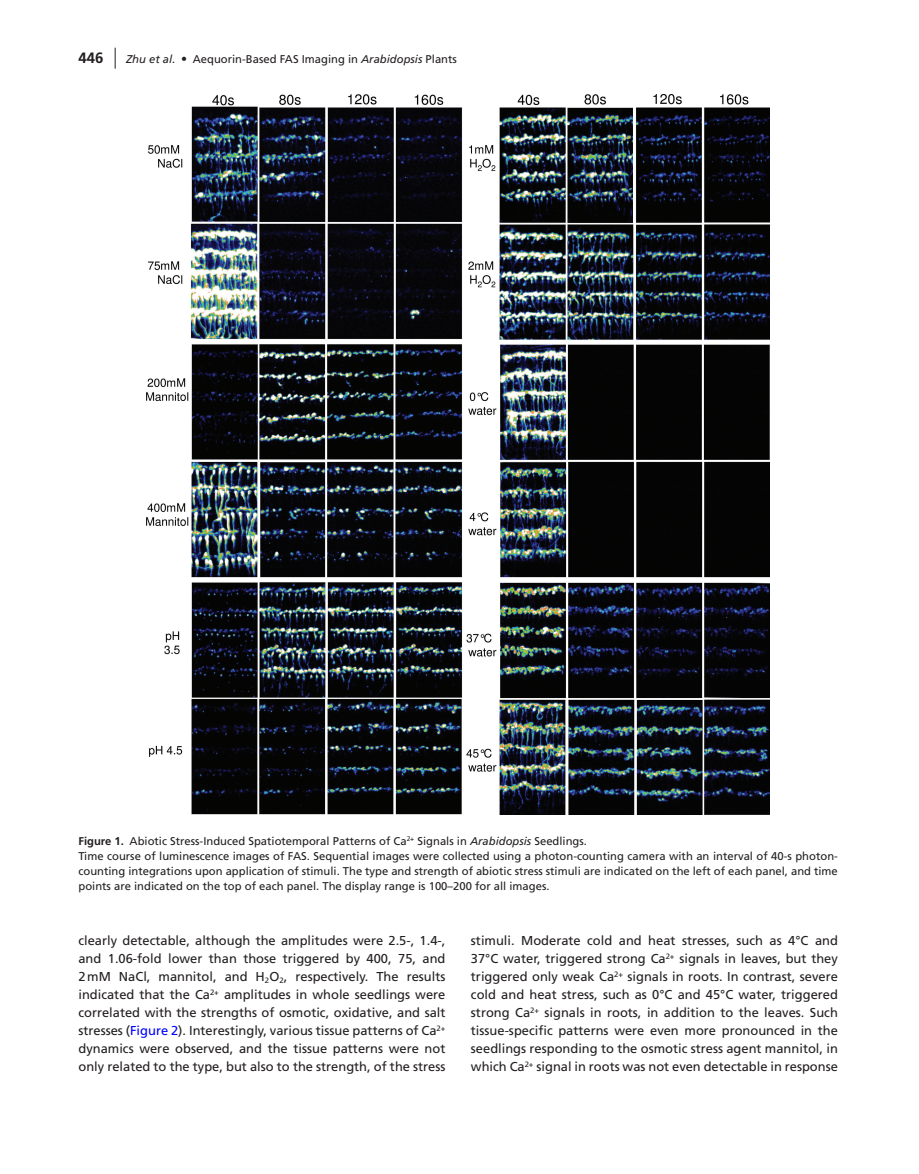
<style>
.page{position:relative;width:919px;height:1174px;background:#fff}
.page>*{position:absolute;margin:0;border:0;box-sizing:border-box;transform-origin:0 0}
.t1{font:700 15px "Frutiger LT Std";color:#231f20}
.t2{font:12.9px/18px "Frutiger LT Std";color:#231f20;text-align:justify}
.t3{font:11.25px/15px "Frutiger LT Std";color:#231f20}
.s1{font-style:italic}
.s2{font-size:12px}
.s3{font-weight:700}
.s4{color:#00f}
</style>
<div class="page">
<svg style="left:115px;top:48px;width:1px;height:21px"></svg>
<img style="left:147px;top:95px;width:622px;height:720px">
<p class="t1" style="left:78px;top:49px;width:27px">446</p>
<p class="t3" style="left:126px;top:52px;width:332px"><span class="s1">Zhu et al.</span> <span class="s2">•</span> Aequorin-Based FAS Imaging in <span class="s1">Arabidopsis</span> Plants</p>
<p class="t3" style="left:78px;top:833px;width:761px"><span class="s3">Figure 1.</span> Abiotic Stress-Induced Spatiotemporal Patterns of Ca<sup>2+</sup> Signals in <span class="s1">Arabidopsis</span> Seedlings.<br>Time course of luminescence images of FAS. Sequential images were collected using a photon-counting camera with an interval of 40-s photon&shy;counting integrations upon application of stimuli. The type and strength of abiotic stress stimuli are indicated on the left of each panel, and time points are indicated on the top of each panel. The display range is 100–200 for all images.</p>
<p class="t2" style="left:78px;top:931px;width:368px">clearly detectable, although the amplitudes were 2.5-, 1.4-, and 1.06-fold lower than those triggered by 400, 75, and 2mM NaCl, mannitol, and H<sub>2</sub>O<sub>2</sub>, respectively. The results indicated that the Ca<sup>2+</sup> amplitudes in whole seedlings were correlated with the strengths of osmotic, oxidative, and salt stresses (<span class="s4">Figure 2</span>). Interestingly, various tissue patterns of Ca<sup>2+ </sup>dynamics were observed, and the tissue patterns were not only related to the type, but also to the strength, of the stress</p>
<p class="t2" style="left:471px;top:931px;width:368px">stimuli. Moderate cold and heat stresses, such as 4°C and 37°C water, triggered strong Ca<sup>2+</sup> signals in leaves, but they triggered only weak Ca<sup>2+</sup> signals in roots. In contrast, severe cold and heat stress, such as 0°C and 45°C water, triggered strong Ca<sup>2+</sup> signals in roots, in addition to the leaves. Such tissue-specific patterns were even more pronounced in the seedlings responding to the osmotic stress agent mannitol, in which Ca<sup>2+</sup> signal in roots was not even detectable in response</p>
</div>
